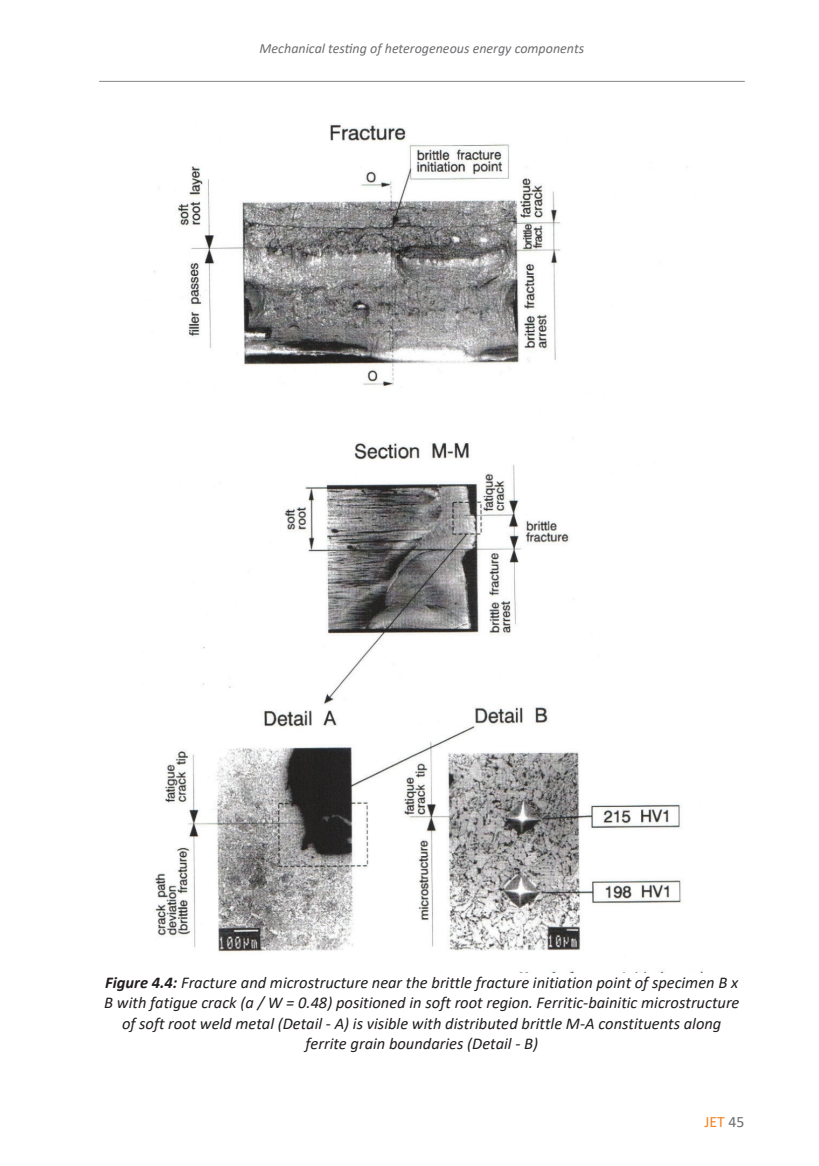
<style>
.page{position:relative;width:819px;height:1166px;background:#fff}
.page>*{position:absolute;margin:0;border:0;box-sizing:border-box;transform-origin:0 0}
.t1{font:italic 16.45px/20.1px "Calibri";color:#231f20;text-align:center}
.t2{font:15.75px "Calibri";color:#f58220}
.t3{font:italic 14px "Calibri";color:#6c6d70}
.s1{font-weight:700}
.s2{color:#6c6d70}
</style>
<div class="page">
<hr style="left:99px;top:81px;width:645px;height:1px;background:#939598">
<img style="left:154px;top:124px;width:548px;height:849px">
<p class="t3" style="left:260px;top:39px;width:326px">Mechanical testing of heterogeneous energy components</p>
<p class="t1" style="left:104px;top:972px;width:637px"><span class="s1">Figure 4.4:</span> Fracture and microstructure near the brittle fracture initiation point of specimen B x B with fatigue crack (a / W = 0.48) positioned in soft root region. Ferritic‐bainitic microstructure of soft root weld metal (Detail ‐ A) is visible with distributed brittle M‐A constituents along ferrite grain boundaries (Detail ‐ B)</p>
<p class="t2" style="left:704px;top:1111px;width:41px">JET <span class="s2">45</span></p>
</div>
